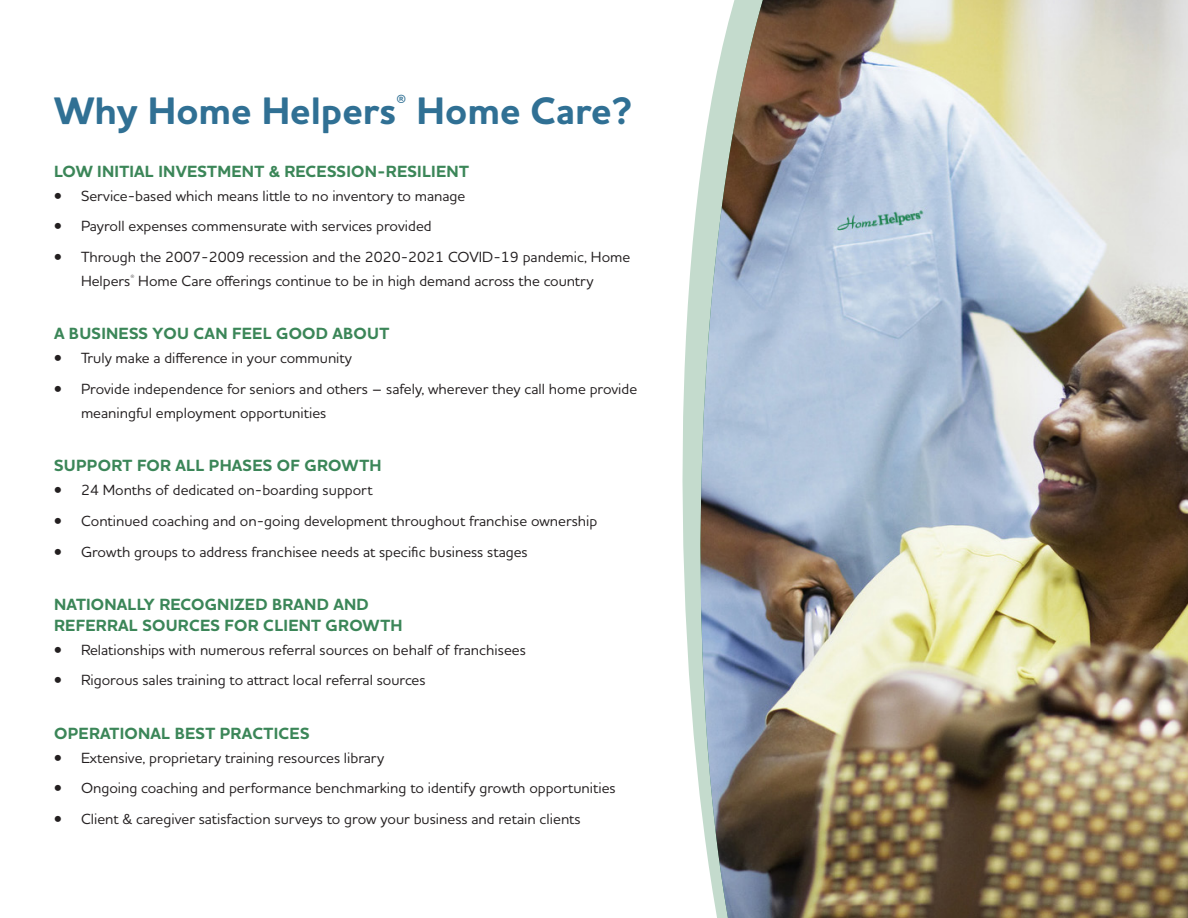
<style>
.page{position:relative;width:1188px;height:918px;background:#fff}
.page>*{position:absolute;margin:0;border:0;box-sizing:border-box;transform-origin:0 0}
.t1{font:700 39px "Yxpfkq Houschka Pro";color:#307094}
.t2{font:700 16.5px "Yxpfkq Houschka Pro";letter-spacing:.015em;color:#3b8658}
.t3{font:500 15px/24px "Ghkwtk Houschka Pro";color:#231f20}
</style>
<div class="page">
<svg style="left:682px;top:194px;width:16px;height:583px;fill:#c4dbcd"></svg>
<img style="left:698px;top:0;width:490px;height:918px">
<p class="t1" style="left:54px;top:85px;width:580px">Why Home Helpers<sup>®</sup> Home Care?</p>
<p class="t2" style="left:54px;top:160px;width:416px">LOW INITIAL INVESTMENT &amp; RECESSION-RESILIENT</p>
<p class="t3" style="left:54px;top:183px;width:413px">• Service-based which means little to no inventory to manage</p>
<p class="t3" style="left:54px;top:214px;width:379px">• Payroll expenses commensurate with services provided</p>
<p class="t3" style="left:81px;top:245px;width:551px;text-indent:-27px">• Through the 2007-2009 recession and the 2020-2021 COVID-19 pandemic, Home<br>Helpers<sup>®</sup> Home Care offerings continue to be in high demand across the country</p>
<p class="t2" style="left:54px;top:323px;width:337px">A BUSINESS YOU CAN FEEL GOOD ABOUT</p>
<p class="t3" style="left:54px;top:346px;width:300px">• Truly make a difference in your community</p>
<p class="t3" style="left:81px;top:376px;width:558px;text-indent:-27px">• Provide independence for seniors and others – safely, wherever they call home provide meaningful employment opportunities</p>
<p class="t2" style="left:54px;top:455px;width:329px">SUPPORT FOR ALL PHASES OF GROWTH</p>
<p class="t3" style="left:54px;top:478px;width:320px">• 24 Months of dedicated on-boarding support</p>
<p class="t3" style="left:54px;top:508px;width:545px">• Continued coaching and on-going development throughout franchise ownership</p>
<p class="t3" style="left:54px;top:539px;width:475px">• Growth groups to address franchisee needs at specific business stages</p>
<p class="t2" style="left:54px;top:593px;width:316px">NATIONALLY RECOGNIZED BRAND AND</p>
<p class="t2" style="left:54px;top:614px;width:350px">REFERRAL SOURCES FOR CLIENT GROWTH</p>
<p class="t3" style="left:54px;top:637px;width:473px">• Relationships with numerous referral sources on behalf of franchisees</p>
<p class="t3" style="left:54px;top:668px;width:373px">• Rigorous sales training to attract local referral sources</p>
<p class="t2" style="left:54px;top:722px;width:257px">OPERATIONAL BEST PRACTICES</p>
<p class="t3" style="left:54px;top:745px;width:332px">• Extensive, proprietary training resources library</p>
<p class="t3" style="left:54px;top:776px;width:563px">• Ongoing coaching and performance benchmarking to identify growth opportunities</p>
<p class="t3" style="left:54px;top:807px;width:528px">• Client &amp; caregiver satisfaction surveys to grow your business and retain clients</p>
</div>
